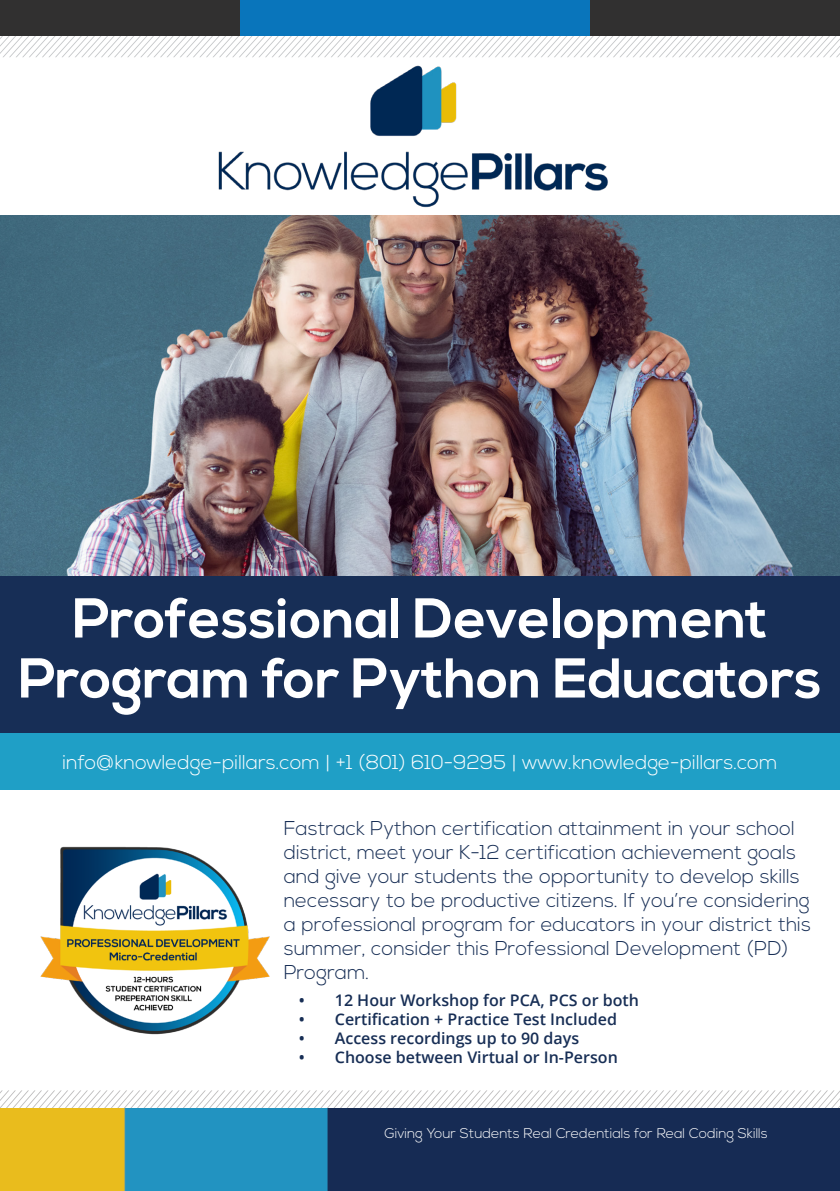
<style>
.page{position:relative;width:840px;height:1191px;background:#fff}
.page>*{position:absolute;margin:0;border:0;box-sizing:border-box;transform-origin:0 0}
.t1{font:700 56px "Nexa";color:#fff}
.t2{font:300 20px/24px "Nexa";color:#172e55}
.t3{font:300 20px "Nexa";color:#fff}
.t4{font:600 16px "Open Sans";color:#172e55}
.t5{font:300 14px "Nexa";color:#fff}
</style>
<div class="page">
<svg style="left:0;top:36px;width:839px;height:21px"></svg>
<div style="left:0;top:0;width:839px;height:36px;background:#313030"></div>
<div style="left:240px;top:0;width:349px;height:36px;background:#0975bb"></div>
<img style="left:0;top:215px;width:839px;height:361px">
<div style="left:0;top:576px;width:839px;height:168px;background:#172e56"></div>
<svg style="left:0;top:1090px;width:839px;height:18px"></svg>
<img style="left:167px;top:57px;width:493px;height:151px">
<img style="left:0;top:1108px;width:839px;height:83px">
<img style="left:40px;top:846px;width:230px;height:189px">
<div style="left:0;top:733px;width:839px;height:56px;background:#1f9fc6"></div>
<p class="t1" style="left:72px;top:586px;width:696px">Professional Development</p>
<p class="t1" style="left:18px;top:646px;width:804px">Program for Python Educators</p>
<p class="t3" style="left:62px;top:750px;width:716px">info@knowledge-pillars.com | +1 (801) 610-9295 | www.knowledge-pillars.com</p>
<p class="t2" style="left:283px;top:816px;width:528px">Fastrack Python certification attainment in your school district, meet your K-12 certification achievement goals and give your students the opportunity to develop skills necessary to be productive citizens. If you’re considering a professional program for educators in your district this summer, consider this Professional Development (PD)<br>Program.</p>
<p class="t4" style="left:298px;top:989px;width:341px">• 12 Hour Workshop for PCA, PCS or both</p>
<p class="t4" style="left:298px;top:1008px;width:319px">• Certification + Practice Test Included</p>
<p class="t4" style="left:298px;top:1027px;width:282px">• Access recordings up to 90 days</p>
<p class="t4" style="left:298px;top:1046px;width:320px">• Choose between Virtual or In-Person</p>
<p class="t5" style="left:384px;top:1125px;width:384px">Giving Your Students Real Credentials for Real Coding Skills</p>
</div>
